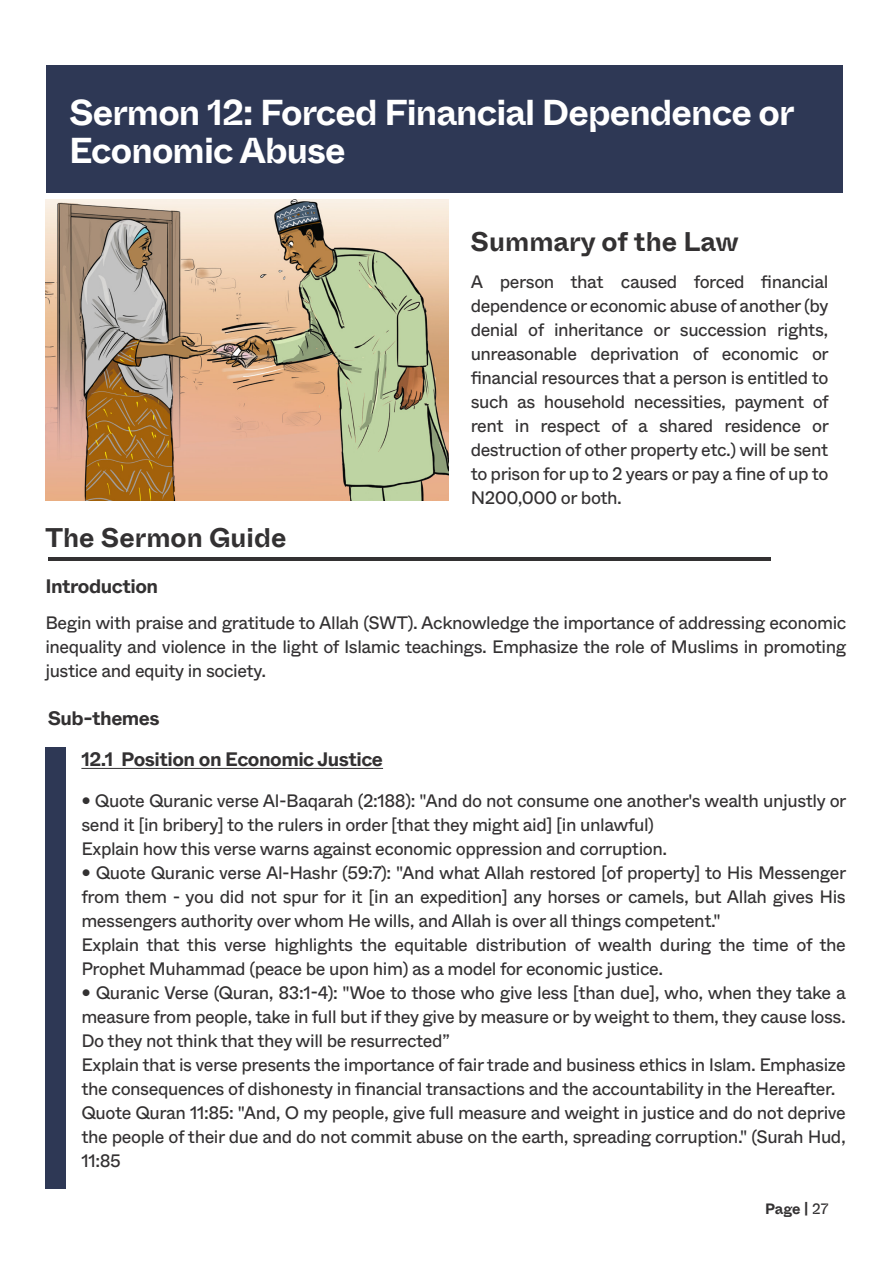
<style>
.page{position:relative;width:893px;height:1263px;background:#fff}
.page>*{position:absolute;margin:0;border:0;box-sizing:border-box;transform-origin:0 0}
.t1{font:700 36px/37.5px "ABC Whyte Inktrap";letter-spacing:-.025em;color:#fff}
.t2{font:700 27px "ABC Whyte Inktrap";color:#333132}
.t3{font:700 19.5px "ABC Whyte";letter-spacing:-.025em;color:#333132}
.t4{font:18px/24px "ABC Whyte";letter-spacing:-.025em;color:#333132}
.t5{font:700 15px "ABC Whyte Inktrap";color:#333132}
.s1{font-weight:400}
</style>
<div class="page">
<img style="left:46px;top:199px;width:402px;height:302px">
<hr style="left:81px;top:768px;width:302px;height:1px;background:#333132">
<div style="left:45px;top:747px;width:21px;height:441px;background:#2e3855"></div>
<hr style="left:48px;top:557px;width:723px;height:3px;background:#333132">
<div style="left:46px;top:65px;width:797px;height:128px;background:#2e3855"></div>
<h1 class="t1" style="left:69px;top:95px;width:727px">Sermon 12: Forced Financial Dependence or<br>Economic Abuse</h1>
<h2 class="t2" style="left:471px;top:224px;width:270px">Summary of the Law</h2>
<h2 class="t2" style="left:45px;top:520px;width:242px">The Sermon Guide</h2>
<p class="t3" style="left:45px;top:573px;width:114px">Introduction</p>
<p class="t4" style="left:471px;top:270px;width:360px;text-align:justify">A person that caused forced financial dependence or economic abuse of another (by denial of inheritance or succession rights, unreasonable deprivation of economic or financial resources that a person is entitled to such as household necessities, payment of rent in respect of a shared residence or destruction of other property etc.) will be sent to prison for up to 2 years or pay a fine of up to N200,000 or both.</p>
<p class="t4" style="left:45px;top:610px;width:802px;text-align:justify">Begin with praise and gratitude to Allah (SWT). Acknowledge the importance of addressing economic inequality and violence in the light of Islamic teachings. Emphasize the role of Muslims in promoting justice and equity in society.</p>
<p class="t3" style="left:48px;top:705px;width:114px">Sub-themes</p>
<p class="t3" style="left:81px;top:747px;width:303px">12.1 Position on Economic Justice</p>
<p class="t4" style="left:81px;top:788px;width:766px">• Quote Quranic verse Al-Baqarah (2:188): "And do not consume one another's wealth unjustly or send it [in bribery] to the rulers in order [that they might aid] [in unlawful)<br>Explain how this verse warns against economic oppression and corruption.</p>
<p class="t4" style="left:81px;top:860px;width:766px">• Quote Quranic verse Al-Hashr (59:7): "And what Allah restored [of property] to His Messenger from them - you did not spur for it [in an expedition] any horses or camels, but Allah gives His messengers authority over whom He wills, and Allah is over all things competent."<br>Explain that this verse highlights the equitable distribution of wealth during the time of the Prophet Muhammad (peace be upon him) as a model for economic justice.</p>
<p class="t4" style="left:81px;top:980px;width:766px">• Quranic Verse (Quran, 83:1-4): "Woe to those who give less [than due], who, when they take a measure from people, take in full but if they give by measure or by weight to them, they cause loss.<br>Do they not think that they will be resurrected”<br>Explain that is verse presents the importance of fair trade and business ethics in Islam. Emphasize the consequences of dishonesty in financial transactions and the accountability in the Hereafter.<br>Quote Quran 11:85: "And, O my people, give full measure and weight in justice and do not deprive the people of their due and do not commit abuse on the earth, spreading corruption." (Surah Hud, 11:85</p>
<p class="t5" style="left:765px;top:1199px;width:65px">Page | <span class="s1">27</span></p>
</div>
